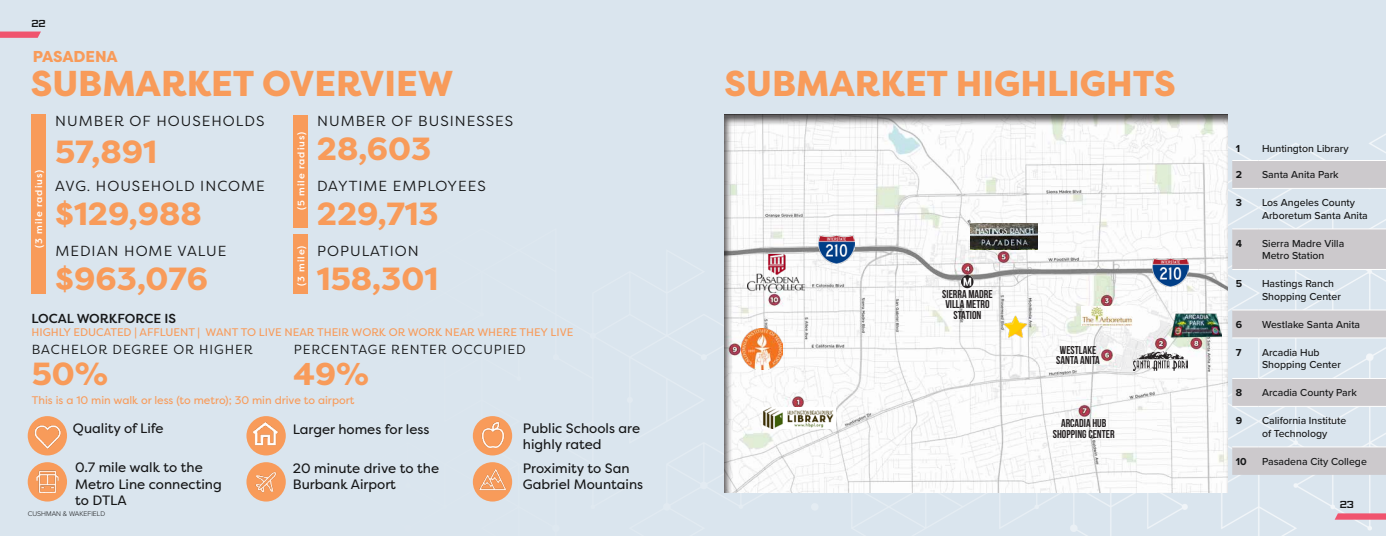
<style>
.page{position:relative;width:1386px;height:536px;background:#dae5ee}
.page>*{position:absolute;margin:0;border:0;box-sizing:border-box;transform-origin:0 0}
.t1{font:800 35.88px "Filson Pro";color:#f89b5a}
.t2{font:800 31.94px "Filson Pro";color:#f89b5a}
.t3{font:800 31.5px "Filson Pro";color:#f89b5a}
.t4{font:800 15.75px "Filson Pro";color:#f89b5a}
.t5{font:14.53px "Filson Pro";letter-spacing:.07em;color:#161718}
.t6{font:13.56px/16.3px "Filson Pro";color:#161718}
.t7{font:13.12px "Filson Pro";letter-spacing:.07em;color:#161718}
.t8{font:500 13.04px "Filson Pro";color:#161718}
.t9{font:700 11.38px/10.5px "Bebas Neue";color:#231f20;text-align:center}
.t10{font:11.03px "Filson Pro";color:#f89b5a}
.t11{font:500 10.5px/12.6px "Proxima Nova";color:#161718}
.t12{font:700 10.5px "Proxima Nova";color:#161718}
.t13{font:700 9.62px "Vibrocentric";color:#161718}
.t14{font:500 9.45px "Filson Pro";letter-spacing:.1em;color:#fff}
.t15{font:300 7px "Proxima Nova";color:#161718}
</style>
<div class="page">
<div style="left:473px;top:462px;width:39px;height:39px;background:#f89b5a;border-radius:50%"></div>
<div style="left:28px;top:416px;width:39px;height:39px;background:#f89b5a;border-radius:50%"></div>
<div style="left:246px;top:462px;width:40px;height:39px;background:#f89b5a;border-radius:50%"></div>
<div style="left:28px;top:462px;width:39px;height:39px;background:#f89b5a;border-radius:50%"></div>
<svg style="left:0;top:32px;width:41px;height:6px"></svg>
<svg style="left:1335px;top:513px;width:51px;height:6px"></svg>
<img style="left:29px;top:467px;width:33px;height:25px">
<img style="left:251px;top:467px;width:32px;height:32px">
<img style="left:29px;top:421px;width:35px;height:32px">
<img style="left:246px;top:416px;width:40px;height:50px">
<img style="left:472px;top:468px;width:41px;height:24px">
<img style="left:472px;top:416px;width:41px;height:40px">
<div style="left:32px;top:115px;width:14px;height:179px;background:#f89b5a"></div>
<div style="left:294px;top:115px;width:14px;height:112px;background:#f89b5a"></div>
<div style="left:294px;top:234px;width:14px;height:60px;background:#f89b5a"></div>
<div style="left:724px;top:114px;width:505px;height:379px;background:#231f20;opacity:.75"></div>
<img style="left:1153px;top:258px;width:35px;height:29px">
<img style="left:819px;top:235px;width:35px;height:28px">
<img style="left:741px;top:329px;width:41px;height:40px">
<img style="left:1171px;top:299px;width:50px;height:39px">
<img style="left:970px;top:223px;width:68px;height:27px">
<img style="left:1133px;top:351px;width:54px;height:19px">
<img style="left:747px;top:254px;width:61px;height:38px">
<img style="left:1081px;top:306px;width:51px;height:19px">
<img style="left:762px;top:407px;width:73px;height:21px">
<img style="left:961px;top:275px;width:14px;height:14px">
<img style="left:996px;top:307px;width:39px;height:39px">
<svg style="left:1232px;top:161px;width:154px;height:313px"></svg>
<svg style="left:1232px;top:160px;width:27px;height:1px"></svg>
<hr style="left:1259px;top:160px;width:127px;height:1px;background:#fff">
<svg style="left:1232px;top:188px;width:27px;height:1px"></svg>
<hr style="left:1259px;top:188px;width:127px;height:1px;background:#fff">
<svg style="left:1232px;top:228px;width:27px;height:1px"></svg>
<hr style="left:1259px;top:228px;width:127px;height:1px;background:#fff">
<svg style="left:1232px;top:269px;width:27px;height:1px"></svg>
<hr style="left:1259px;top:269px;width:127px;height:1px;background:#fff">
<svg style="left:1232px;top:309px;width:27px;height:1px"></svg>
<hr style="left:1259px;top:309px;width:127px;height:1px;background:#fff">
<svg style="left:1232px;top:337px;width:27px;height:1px"></svg>
<hr style="left:1259px;top:337px;width:127px;height:1px;background:#fff">
<svg style="left:1232px;top:378px;width:27px;height:1px"></svg>
<hr style="left:1259px;top:378px;width:127px;height:1px;background:#fff">
<svg style="left:1232px;top:406px;width:27px;height:1px"></svg>
<hr style="left:1259px;top:406px;width:127px;height:1px;background:#fff">
<svg style="left:1232px;top:446px;width:27px;height:1px"></svg>
<hr style="left:1259px;top:446px;width:127px;height:1px;background:#fff">
<p class="t13" style="left:31px;top:17px;width:16px">22</p>
<h3 class="t4" style="left:33px;top:47px;width:87px">PASADENA</h3>
<h1 class="t1" style="left:31px;top:61px;width:424px">SUBMARKET OVERVIEW</h1>
<h1 class="t1" style="left:724px;top:61px;width:453px">SUBMARKET HIGHLIGHTS</h1>
<h3 class="t5" style="left:55px;top:111px;width:211px">NUMBER OF HOUSEHOLDS</h3>
<h2 class="t2" style="left:55px;top:132px;width:103px">57,891</h2>
<h3 class="t5" style="left:317px;top:111px;width:198px">NUMBER OF BUSINESSES</h3>
<h2 class="t2" style="left:317px;top:128px;width:116px">28,603</h2>
<h3 class="t5" style="left:317px;top:177px;width:170px">DAYTIME EMPLOYEES</h3>
<h2 class="t2" style="left:317px;top:194px;width:123px">229,713</h2>
<p class="t14" style="left:294px;top:210px;width:79px;rotate:-90deg">(5 mile radius)</p>
<p class="t14" style="left:294px;top:286px;width:42px;rotate:-90deg">(3 mile)</p>
<p class="t14" style="left:32px;top:248px;width:79px;rotate:-90deg">(3 mile radius)</p>
<h3 class="t5" style="left:55px;top:177px;width:211px">AVG. HOUSEHOLD INCOME</h3>
<h2 class="t2" style="left:55px;top:194px;width:148px">$129,988</h2>
<h3 class="t5" style="left:55px;top:241px;width:172px">MEDIAN HOME VALUE</h3>
<h2 class="t2" style="left:55px;top:258px;width:154px">$963,076</h2>
<h3 class="t5" style="left:317px;top:241px;width:103px">POPULATION</h3>
<h2 class="t2" style="left:317px;top:258px;width:123px">158,301</h2>
<p class="t9" style="left:942px;top:288px;width:52px">SIERRA MADRE<br>VILLA METRO<br>STATION</p>
<p class="t8" style="left:32px;top:309px;width:146px">LOCAL WORKFORCE IS</p>
<p class="t10" style="left:32px;top:324px;width:543px">HIGHLY EDUCATED | AFFLUENT | WANT TO LIVE NEAR THEIR WORK OR WORK NEAR WHERE THEY LIVE</p>
<p class="t7" style="left:32px;top:340px;width:222px">BACHELOR DEGREE OR HIGHER</p>
<h2 class="t2" style="left:32px;top:353px;width:78px">50%</h2>
<p class="t7" style="left:294px;top:340px;width:233px">PERCENTAGE RENTER OCCUPIED</p>
<h3 class="t3" style="left:294px;top:353px;width:77px">49%</h3>
<p class="t10" style="left:32px;top:392px;width:324px">This is a 10 min walk or less (to metro); 30 min drive to airport</p>
<p class="t6" style="left:73px;top:419px;width:92px">Quality of Life</p>
<p class="t6" style="left:293px;top:420px;width:138px">Larger homes for less</p>
<p class="t6" style="left:523px;top:419px;width:119px">Public Schools are highly rated</p>
<p class="t6" style="left:293px;top:460px;width:148px">20 minute drive to the<br>Burbank Airport</p>
<p class="t6" style="left:523px;top:459px;width:122px">Proximity to San<br>Gabriel Mountains</p>
<p class="t6" style="left:75px;top:459px;width:148px">0.7 mile walk to the<br>Metro Line connecting to DTLA</p>
<p class="t15" style="left:28px;top:508px;width:79px">CUSHMAN &amp; WAKEFIELD</p>
<p class="t9" style="left:1056px;top:344px;width:45px">WESTLAKE<br>SANTA ANITA</p>
<p class="t9" style="left:1053px;top:417px;width:63px">ARCADIA HUB<br>SHOPPING CENTER</p>
<p class="t12" style="left:1236px;top:141px;width:6px">1</p>
<p class="t11" style="left:1262px;top:142px;width:88px">Huntington Library</p>
<p class="t12" style="left:1236px;top:167px;width:8px">2</p>
<p class="t11" style="left:1262px;top:168px;width:78px">Santa Anita Park</p>
<p class="t12" style="left:1236px;top:195px;width:8px">3</p>
<p class="t11" style="left:1262px;top:196px;width:107px">Los Angeles County<br>Arboretum Santa Anita</p>
<p class="t12" style="left:1236px;top:235px;width:8px">4</p>
<p class="t11" style="left:1262px;top:236px;width:84px">Sierra Madre Villa<br>Metro Station</p>
<p class="t12" style="left:1236px;top:276px;width:8px">5</p>
<p class="t11" style="left:1262px;top:277px;width:80px">Hastings Ranch<br>Shopping Center</p>
<p class="t12" style="left:1236px;top:316px;width:8px">6</p>
<p class="t11" style="left:1262px;top:317px;width:100px">Westlake Santa Anita</p>
<p class="t12" style="left:1236px;top:344px;width:7px">7</p>
<p class="t11" style="left:1262px;top:345px;width:80px">Arcadia Hub<br>Shopping Center</p>
<p class="t12" style="left:1236px;top:385px;width:8px">8</p>
<p class="t11" style="left:1262px;top:386px;width:96px">Arcadia County Park</p>
<p class="t12" style="left:1236px;top:413px;width:8px">9</p>
<p class="t11" style="left:1262px;top:414px;width:86px">California Institute of Technology</p>
<p class="t12" style="left:1236px;top:453px;width:12px">10</p>
<p class="t11" style="left:1262px;top:454px;width:106px">Pasadena City College</p>
<p class="t13" style="left:1340px;top:499px;width:15px">23</p>
</div>
